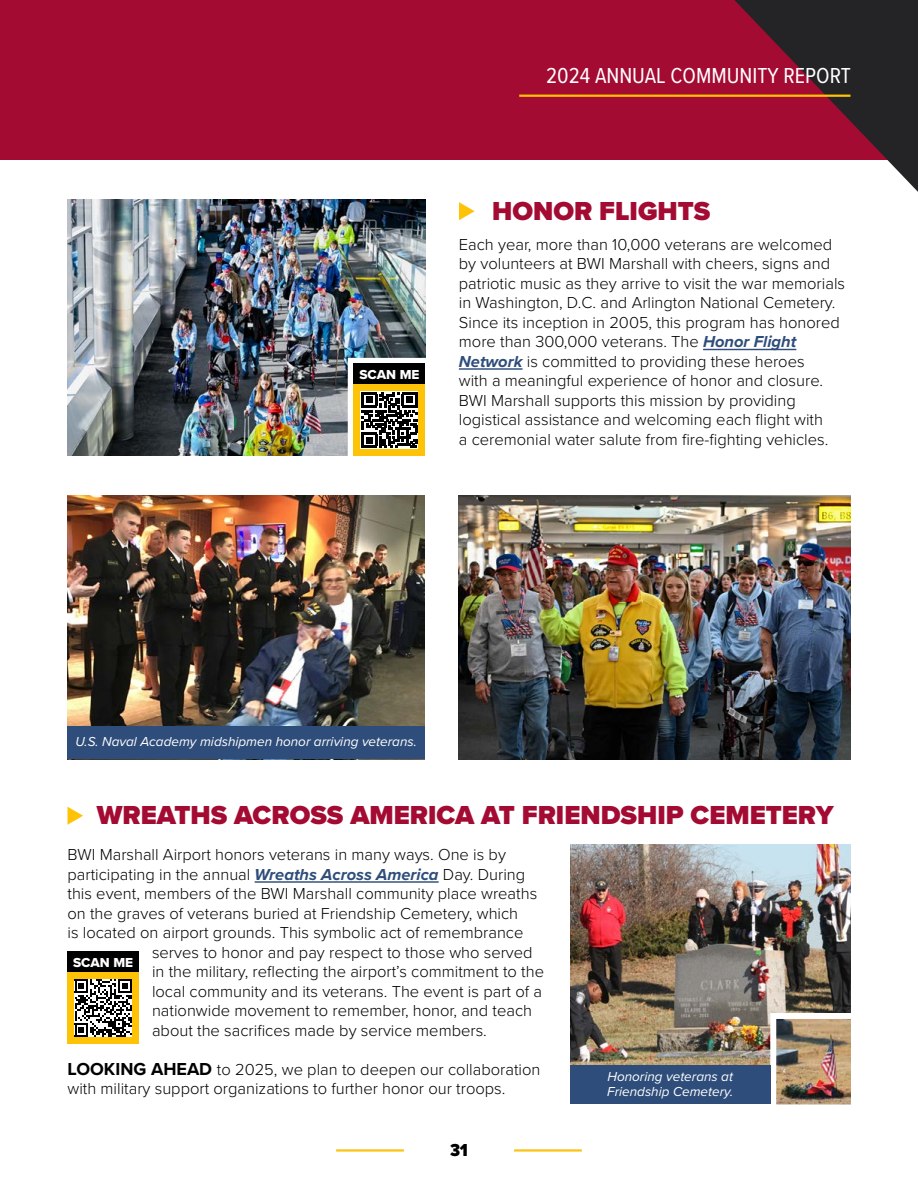
<style>
.page{position:relative;width:918px;height:1188px;background:#fff}
.page>*{position:absolute;margin:0;border:0;box-sizing:border-box;transform-origin:0 0}
.t1{font:900 27px "Proxima Nova";color:#a30b33}
.t2{font:22.5px "Proxima Nova Cond";color:#fff}
.t3{font:900 18px "Proxima Nova Cond";color:#000}
.t4{font:300 16.5px/19.5px "Proxima Nova";color:#000}
.t5{font:italic 13.5px/15px "Proxima Nova";color:#fff}
.t6{font:13.5px "Proxima Nova Extrabld";color:#fff}
.s1{font-weight:700;font-style:italic;color:#2e4d7a}
.s2{font-weight:700;font-size:18px}
</style>
<div class="page">
<div style="left:0;top:0;width:918px;height:160px;background:#a30b33"></div>
<svg style="left:734px;top:0;width:184px;height:192px"></svg>
<hr style="left:519px;top:95px;width:331px;height:2px;background:#fec306">
<hr style="left:703px;top:349px;width:93px;height:1px;background:#2e4d7a">
<hr style="left:459px;top:368px;width:64px;height:2px;background:#2e4d7a">
<hr style="left:255px;top:881px;width:184px;height:2px;background:#2e4d7a">
<hr style="left:336px;top:1149px;width:68px;height:3px;background:#fbc314">
<hr style="left:514px;top:1149px;width:68px;height:3px;background:#fbc314">
<svg style="left:459px;top:202px;width:16px;height:18px"></svg>
<svg style="left:68px;top:807px;width:15px;height:18px"></svg>
<img style="left:67px;top:496px;width:358px;height:230px">
<div style="left:67px;top:726px;width:358px;height:33px;background:#2e4d7a"></div>
<img style="left:459px;top:496px;width:391px;height:263px">
<img style="left:68px;top:199px;width:357px;height:257px">
<img style="left:570px;top:844px;width:280px;height:222px">
<img style="left:777px;top:1020px;width:73px;height:84px">
<div style="left:770px;top:1013px;width:87px;height:98px;border:6px solid #fff"></div>
<div style="left:570px;top:1066px;width:200px;height:38px;background:#2e4d7a"></div>
<div style="left:68px;top:972px;width:71px;height:72px;background:#fec306"></div>
<div style="left:67px;top:951px;width:72px;height:21px;background:#000"></div>
<svg style="left:75px;top:979px;width:57px;height:57px"></svg>
<div style="left:350px;top:361px;width:84px;height:97px;background:#fff"></div>
<div style="left:354px;top:384px;width:71px;height:72px;background:#fec306"></div>
<div style="left:354px;top:364px;width:71px;height:20px;background:#000"></div>
<svg style="left:361px;top:391px;width:57px;height:58px"></svg>
<svg style="left:362px;top:392px;width:55px;height:56px"></svg>
<div style="left:366px;top:437px;width:7px;height:6px;background:#000"></div>
<h2 class="t2" style="left:546px;top:59px;width:306px">2024 ANNUAL COMMUNITY REPORT</h2>
<p class="t6" style="left:359px;top:365px;width:62px">SCAN ME</p>
<p class="t1" style="left:492px;top:191px;width:220px">HONOR FLIGHTS</p>
<p class="t4" style="left:459px;top:234px;width:388px">Each year, more than 10,000 veterans are welcomed by volunteers at BWI Marshall with cheers, signs and patriotic music as they arrive to visit the war memorials in Washington, D.C. and Arlington National Cemetery.<br>Since its inception in 2005, this program has honored more than 300,000 veterans. The <span class="s1">Honor Flight</span></p>
<p class="t4" style="left:459px;top:351px;width:347px"><span class="s1">Network</span> is committed to providing these heroes</p>
<p class="t4" style="left:459px;top:370px;width:371px">with a meaningful experience of honor and closure.<br>BWI Marshall supports this mission by providing logistical assistance and welcoming each flight with a ceremonial water salute from fire-fighting vehicles.</p>
<p class="t5" style="left:76px;top:733px;width:343px">U.S. Naval Academy midshipmen honor arriving veterans.</p>
<p class="t1" style="left:97px;top:795px;width:738px">WREATHS ACROSS AMERICA AT FRIENDSHIP CEMETERY</p>
<p class="t4" style="left:67px;top:844px;width:440px">BWI Marshall Airport honors veterans in many ways. One is by</p>
<p class="t4" style="left:67px;top:864px;width:459px">participating in the annual <span class="s1">Wreaths Across America</span> Day. During</p>
<p class="t4" style="left:67px;top:883px;width:471px">this event, members of the BWI Marshall community place wreaths</p>
<p class="t4" style="left:67px;top:903px;width:452px">on the graves of veterans buried at Friendship Cemetery, which</p>
<p class="t4" style="left:67px;top:922px;width:457px">is located on airport grounds. This symbolic act of remembrance</p>
<p class="t4" style="left:152px;top:942px;width:382px">serves to honor and pay respect to those who served</p>
<p class="t4" style="left:152px;top:961px;width:394px">in the military, reflecting the airport’s commitment to the</p>
<p class="t4" style="left:152px;top:981px;width:392px">local community and its veterans. The event is part of a</p>
<p class="t4" style="left:152px;top:1000px;width:382px">nationwide movement to remember, honor, and teach</p>
<p class="t4" style="left:152px;top:1020px;width:336px">about the sacrifices made by service members.</p>
<p class="t4" style="left:68px;top:1059px;width:474px"><span class="s2">LOOKING AHEAD</span> to 2025, we plan to deepen our collaboration with military support organizations to further honor our troops.</p>
<p class="t6" style="left:73px;top:952px;width:62px">SCAN ME</p>
<p class="t5" style="left:607px;top:1068px;width:127px">Honoring veterans at<br>Friendship Cemetery.</p>
<p class="t3" style="left:450px;top:1137px;width:19px">31</p>
</div>
